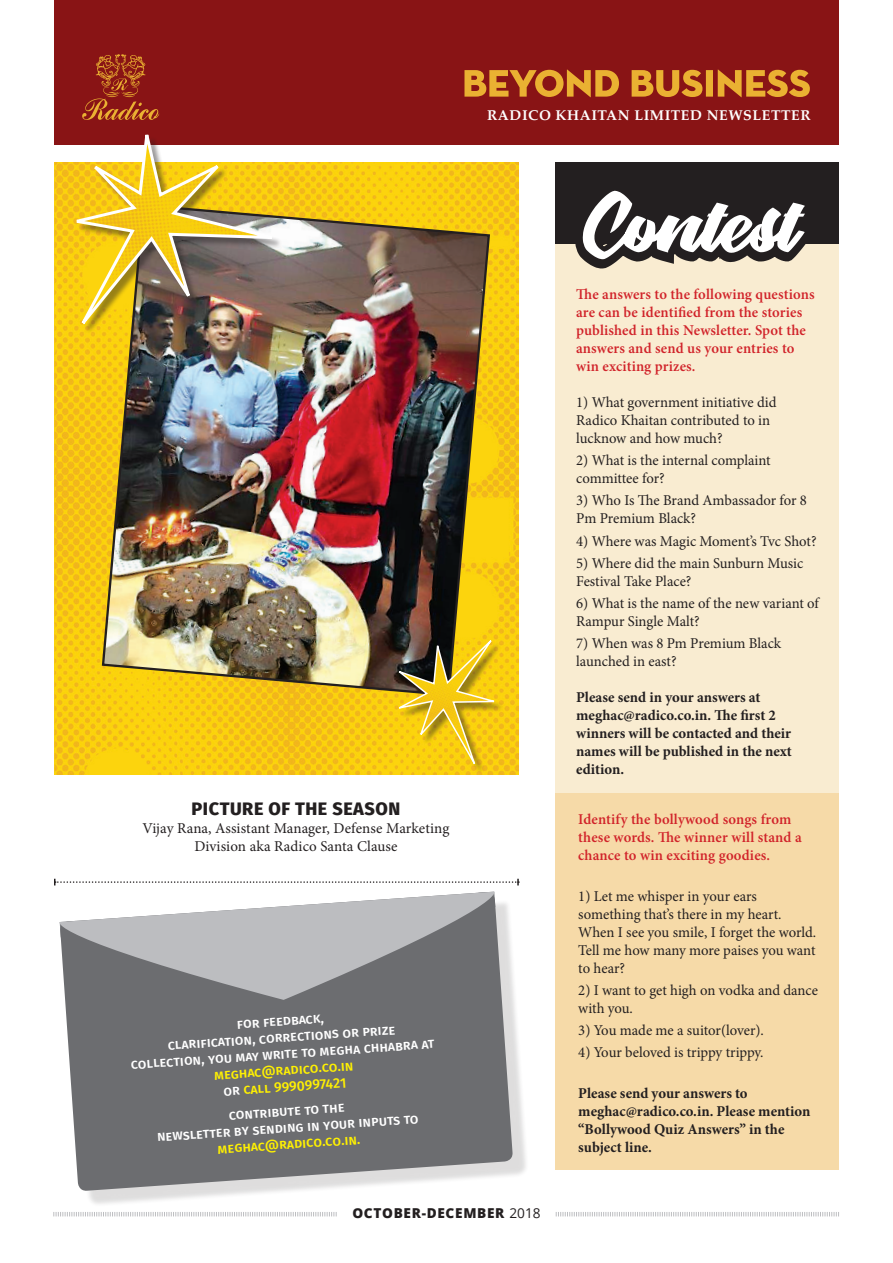
<style>
.page{position:relative;width:893px;height:1263px;background:#fff}
.page>*{position:absolute;margin:0;border:0;box-sizing:border-box;transform-origin:0 0}
.t1{font:800 18px "Fira Sans";letter-spacing:.03em;color:#231f20}
.t2{font:15px/18px "Minion Pro";letter-spacing:-.005em;color:#231f20}
.t3{font:600 15px/18px "Minion Pro";letter-spacing:.01em;color:#d1232a}
.t4{font:700 15px/18px "Minion Pro";color:#231f20}
.t5{font:700 14.25px "Palatino";letter-spacing:.04em;color:#fff}
.t6{font:500 13.95px/16.5px "Fira Sans";color:#fff;text-align:center}
.t7{font:500 13.95px/16.5px "Fira Sans";color:#fff101;text-align:center}
.t8{font:800 13.65px "Open Sans";letter-spacing:.05em;color:#231f20}
.s1{color:#fff}
.s2{font-weight:400}
</style>
<div class="page">
<div style="left:556px;top:792px;width:283px;height:378px;background:#f6daa8"></div>
<div style="left:54px;top:0;width:785px;height:144px;background:#891415"></div>
<svg style="left:82px;top:54px;width:78px;height:66px"></svg>
<svg style="left:464px;top:69px;width:346px;height:28px"></svg>
<div style="left:556px;top:162px;width:283px;height:630px;background:#f9ecd1"></div>
<svg style="left:556px;top:86px;width:272px;height:183px"></svg>
<div style="left:556px;top:162px;width:283px;height:82px;background:#231f20"></div>
<svg style="left:582px;top:191px;width:223px;height:71px"></svg>
<img style="left:54px;top:162px;width:465px;height:612px">
<img style="left:101px;top:203px;width:390px;height:494px">
<svg style="left:54px;top:879px;width:465px;height:6px"></svg>
<img style="left:62px;top:134px;width:238px;height:216px">
<svg style="left:389px;top:630px;width:115px;height:145px;background:#cbaa21"></svg>
<svg style="left:53px;top:1212px;width:284px;height:4px"></svg>
<svg style="left:556px;top:1212px;width:283px;height:4px"></svg>
<div style="left:67px;top:899px;width:462px;height:308px;background:#231f20;opacity:.15"></div>
<svg style="left:65px;top:899px;width:448px;height:292px;background:#797a7c"></svg>
<svg style="left:59px;top:892px;width:451px;height:108px;background:#a8a9ac"></svg>
<p class="t5" style="left:487px;top:103px;width:325px">RADICO KHAITAN LIMITED NEWSLETTER</p>
<p class="t1" style="left:192px;top:796px;width:210px">PICTURE OF THE SEASON</p>
<p class="t2" style="left:142px;top:819px;width:308px;text-align:center">Vijay Rana, Assistant Manager, d efense marketing d ivision aka Radico Santa Clause</p>
<p class="t6" style="left:128px;top:1023px;width:306px;rotate:-4deg">for feedback,<br>clarification, corrections or prize collection, you may write to megha chhabra at</p>
<p class="t7" style="left:214px;top:1067px;width:141px;rotate:-4deg">meghac@radico.co.in <span class="s1">or</span> call 9990997421</p>
<p class="t6" style="left:155px;top:1112px;width:264px;rotate:-4deg">contribute to the<br>newsletter by sending in your inputs to</p>
<p class="t7" style="left:217px;top:1140px;width:145px;rotate:-4deg">meghac@radico.co.in.</p>
<p class="t8" style="left:352px;top:1203px;width:190px">OCTOBER-DECEMBER <span class="s2">2018</span></p>
<p class="t3" style="left:576px;top:285px;width:240px">The answers to the following questions are can be identified from the stories published in this Newsletter. Spot the answers and send us your entries to win exciting prizes.</p>
<p class="t2" style="left:576px;top:393px;width:202px">1) What government initiative did<br>Radico Khaitan contributed to in lucknow and how much?</p>
<p class="t2" style="left:576px;top:451px;width:196px">2) What is the internal complaint committee for?</p>
<p class="t2" style="left:576px;top:492px;width:232px">3) Who Is The Brand Ambassador for 8<br>Pm Premium Black?</p>
<p class="t2" style="left:576px;top:532px;width:242px">4) Where was Magic Moment’s Tvc Shot?</p>
<p class="t2" style="left:576px;top:554px;width:229px">5) Where did the main Sunburn Music<br>Festival Take Place?</p>
<p class="t2" style="left:576px;top:594px;width:244px">6) What is the name of the new variant of<br>Rampur Single Malt?</p>
<p class="t2" style="left:576px;top:635px;width:206px">7) When was 8 Pm Premium Black launched in east?</p>
<p class="t4" style="left:576px;top:688px;width:217px">Please send in your answers at meghac@radico.co.in. The first 2 winners will be contacted and their names will be published in the next edition.</p>
<p class="t3" style="left:578px;top:810px;width:225px">Identify the bollywood songs from these words. The winner will stand a chance to win exciting goodies.</p>
<p class="t2" style="left:578px;top:887px;width:239px">1) Let me whisper in your ears something that’s there in my heart.<br>When I see you smile, I forget the world.<br>Tell me how many more paises you want to hear?</p>
<p class="t2" style="left:578px;top:981px;width:241px">2) I want to get high on vodka and dance with you.</p>
<p class="t2" style="left:578px;top:1021px;width:187px">3) You made me a suitor(lover).</p>
<p class="t2" style="left:578px;top:1043px;width:187px">4) Your beloved is trippy trippy.</p>
<p class="t4" style="left:578px;top:1083px;width:234px">Please send your answers to meghac@radico.co.in. Please mention “Bollywood Quiz Answers” in the subject line.</p>
</div>
